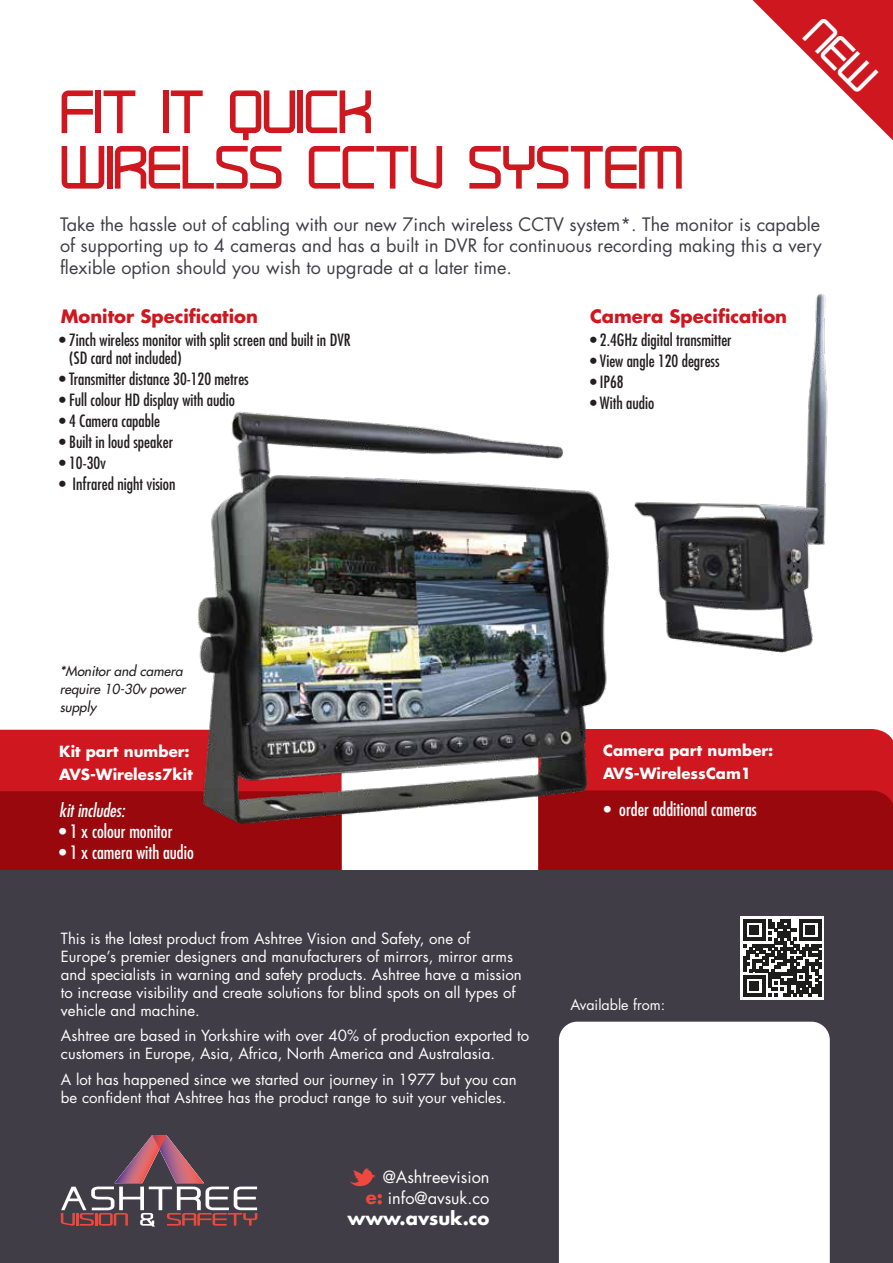
<style>
.page{position:relative;width:893px;height:1263px;background:#fff}
.page>*{position:absolute;margin:0;border:0;box-sizing:border-box;transform-origin:0 0}
.t1{font:700 50.1px/55.5px "Rave Party";color:#ce171e}
.t2{font:18px/21.6px "Futura";color:#403d46;text-align:justify}
.t3{font:condensed 18px "Futura";color:#fff}
.t4{font:700 18px "Futura";color:#ce171e}
.t5{font:italic condensed 18px "Futura";color:#fff}
.t6{font:700 18px "Futura";color:#fff}
.t7{font:condensed 16.5px/18px "Futura";color:#231f20}
.t8{font:16.35px/21.1px "Futura";color:#fff;text-align:right}
.t9{font:15px/18px "Futura";color:#fff}
.t10{font:700 15px/22.5px "Futura";color:#fff}
.t11{font:14.25px "Futura";color:#fff}
.t12{font:italic 13.5px/18px "Futura";color:#231f20}
.s1{font-weight:700;font-size:18px;color:#ef483e}
</style>
<div class="page">
<div style="left:627px;top:729px;width:266px;height:61px;background:#ce171e"></div>
<div style="left:538px;top:790px;width:355px;height:80px;background:#98080c"></div>
<div style="left:0;top:730px;width:180px;height:61px;background:#ce171e"></div>
<div style="left:0;top:791px;width:342px;height:79px;background:#98080c"></div>
<div style="left:0;top:870px;width:893px;height:393px;background:#403d46"></div>
<svg style="left:61px;top:1135px;width:196px;height:91px"></svg>
<div style="left:559px;top:1022px;width:271px;height:241px;background:#fff"></div>
<div style="left:740px;top:916px;width:84px;height:83px;background:#fff"></div>
<svg style="left:743px;top:919px;width:78px;height:78px"></svg>
<svg style="left:350px;top:1168px;width:25px;height:19px"></svg>
<img style="left:634px;top:294px;width:194px;height:359px">
<img style="left:180px;top:411px;width:447px;height:428px">
<svg style="left:753px;top:0;width:140px;height:140px"></svg>
<h1 class="t1" style="left:60px;top:82px;width:624px">FIT IT QUICK<br>WIRELSS CCTV SYSTEM</h1>
<p class="t2" style="left:60px;top:213px;width:763px">Take the hassle out of cabling with our new 7inch wireless CCTV system*. The monitor is capable of supporting up to 4 cameras and has a built in DVR for continuous recording making this a very flexible option should you wish to upgrade at a later time.</p>
<p class="t4" style="left:61px;top:305px;width:199px">Monitor Specification</p>
<p class="t7" style="left:69px;top:330px;width:283px;text-indent:-10px">• 7inch wireless monitor with split screen and built in DVR (SD card not included)</p>
<p class="t7" style="left:59px;top:369px;width:191px">• Transmitter distance 30-120 metres</p>
<p class="t7" style="left:59px;top:390px;width:177px">• Full colour HD display with audio</p>
<p class="t7" style="left:59px;top:411px;width:102px">• 4 Camera capable</p>
<p class="t7" style="left:59px;top:432px;width:116px">• Built in loud speaker</p>
<p class="t7" style="left:59px;top:453px;width:49px">• 10-30v</p>
<p class="t7" style="left:59px;top:474px;width:118px">• Infrared night vision</p>
<p class="t4" style="left:590px;top:305px;width:199px">Camera Specification</p>
<p class="t7" style="left:590px;top:330px;width:143px">• 2.4GHz digital transmitter</p>
<p class="t7" style="left:590px;top:351px;width:131px">• View angle 120 degress</p>
<p class="t7" style="left:590px;top:372px;width:35px">• IP68</p>
<p class="t7" style="left:590px;top:393px;width:66px">• With audio</p>
<p class="t12" style="left:60px;top:662px;width:127px">*Monitor and camera require 10-30v power supply</p>
<p class="t10" style="left:59px;top:740px;width:135px">Kit part number:<br>AVS-Wireless7kit</p>
<p class="t5" style="left:59px;top:800px;width:67px">kit includes:</p>
<p class="t3" style="left:59px;top:821px;width:115px">• 1 x colour monitor</p>
<p class="t3" style="left:59px;top:842px;width:136px">• 1 x camera with audio</p>
<p class="t9" style="left:61px;top:929px;width:462px">This is the latest product from Ashtree Vision and Safety, one of Europe’s premier designers and manufacturers of mirrors, mirror arms and specialists in warning and safety products. Ashtree have a mission to increase visibility and create solutions for blind spots on all types of vehicle and machine.</p>
<p class="t9" style="left:61px;top:1027px;width:470px">Ashtree are based in Yorkshire with over 40% of production exported to customers in Europe, Asia, Africa, North America and Australasia.</p>
<p class="t9" style="left:61px;top:1070px;width:457px">A lot has happened since we started our journey in 1977 but you can be confident that Ashtree has the product range to suit your vehicles.</p>
<p class="t8" style="left:366px;top:1166px;width:125px">@Ashtreevision <span class="s1">e:</span> info@avsuk.co</p>
<p class="t6" style="left:347px;top:1206px;width:144px">www.avsuk.co</p>
<p class="t10" style="left:603px;top:739px;width:172px">Camera part number:<br>AVS-WirelessCam1</p>
<p class="t3" style="left:604px;top:799px;width:154px">• order additional cameras</p>
<p class="t11" style="left:570px;top:995px;width:96px">Available from:</p>
</div>
